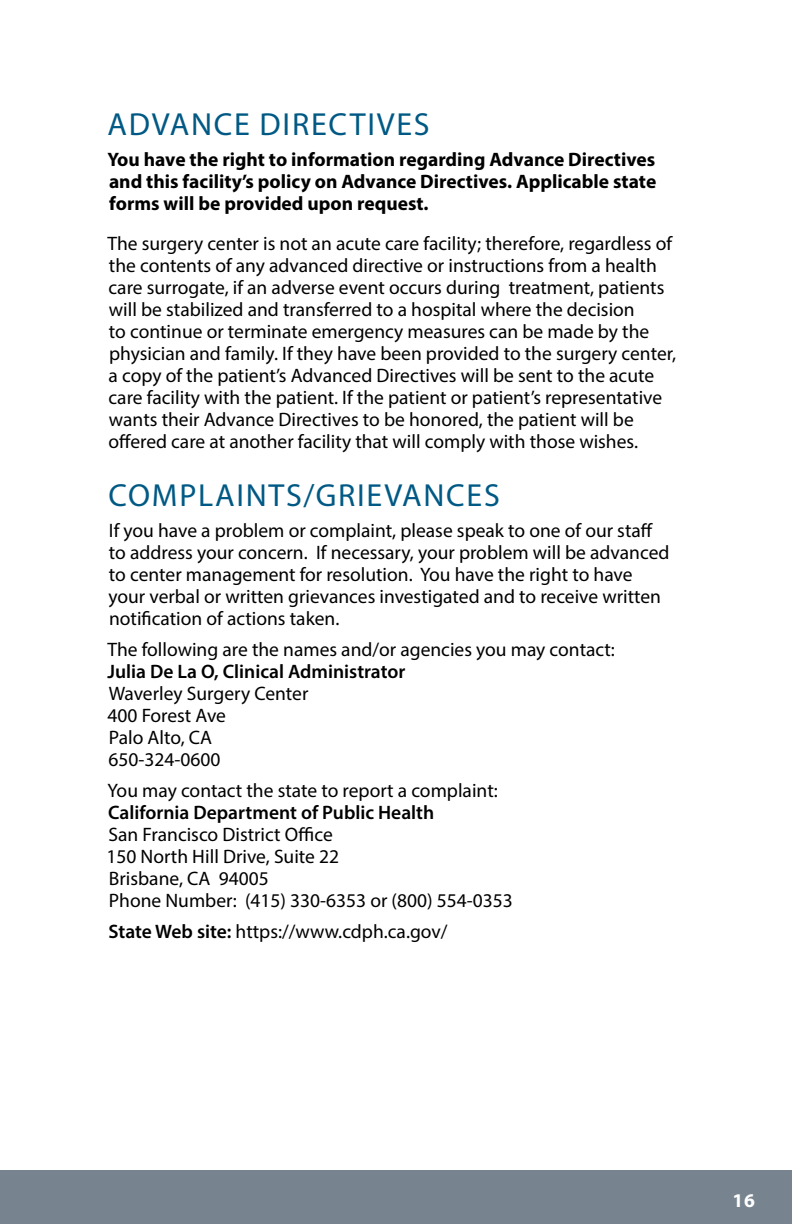
<style>
.page{position:relative;width:792px;height:1224px;background:#fff}
.page>*{position:absolute;margin:0;border:0;box-sizing:border-box;transform-origin:0 0}
.t1{font:32px "Myriad Pro";letter-spacing:.055em;color:#005984}
.t2{font:19.6px/22px "Myriad Pro";color:#000}
.t3{font:700 19.6px/22px "Myriad Pro";color:#000;text-align:justify}
.t4{font:600 19.6px "Myriad Pro";color:#000}
.t5{font:700 19.6px "Myriad Pro";color:#fff}
.s1{font-weight:600}
</style>
<div class="page">
<div style="left:0;top:1171px;width:792px;height:53px;background:#77848f"></div>
<h1 class="t1" style="left:107px;top:104px;width:324px">ADVANCE DIRECTIVES</h1>
<p class="t3" style="left:108px;top:148px;width:550px">You have the right to information regarding Advance Directives and this facility’s policy on Advance Directives. Applicable state forms will be provided upon request.</p>
<p class="t2" style="left:108px;top:232px;width:570px">The surgery center is not an acute care facility; therefore, regardless of the contents of any advanced directive or instructions from a health care surrogate, if an adverse event occurs during treatment, patients will be stabilized and transferred to a hospital where the decision<br>to continue or terminate emergency measures can be made by the physician and family. If they have been provided to the surgery center, a copy of the patient’s Advanced Directives will be sent to the acute care facility with the patient. If the patient or patient’s representative wants their Advance Directives to be honored, the patient will be offered care at another facility that will comply with those wishes.</p>
<h1 class="t1" style="left:108px;top:475px;width:393px">COMPLAINTS/GRIEVANCES</h1>
<p class="t2" style="left:109px;top:519px;width:562px">If you have a problem or complaint, please speak to one of our staff to address your concern. If necessary, your problem will be advanced to center management for resolution. You have the right to have your verbal or written grievances investigated and to receive written notification of actions taken.</p>
<p class="t2" style="left:108px;top:638px;width:509px">The following are the names and/or agencies you may contact:</p>
<p class="t4" style="left:107px;top:659px;width:299px">Julia De La O, Clinical Administrator</p>
<p class="t2" style="left:108px;top:682px;width:202px">Waverley Surgery Center<br>400 Forest Ave<br>Palo Alto, CA<br>650-324-0600</p>
<p class="t2" style="left:108px;top:779px;width:392px">You may contact the state to report a complaint:</p>
<p class="t4" style="left:108px;top:800px;width:328px">California Department of Public Health</p>
<p class="t2" style="left:106px;top:823px;width:408px">San Francisco District Office<br>150 North Hill Drive, Suite 22<br>Brisbane, CA 94005<br>Phone Number: (415) 330-6353 or (800) 554-0353</p>
<p class="t2" style="left:109px;top:920px;width:341px"><span class="s1">State Web site:</span> https://www.cdph.ca.gov/</p>
<p class="t5" style="left:732px;top:1188px;width:24px">16</p>
</div>
